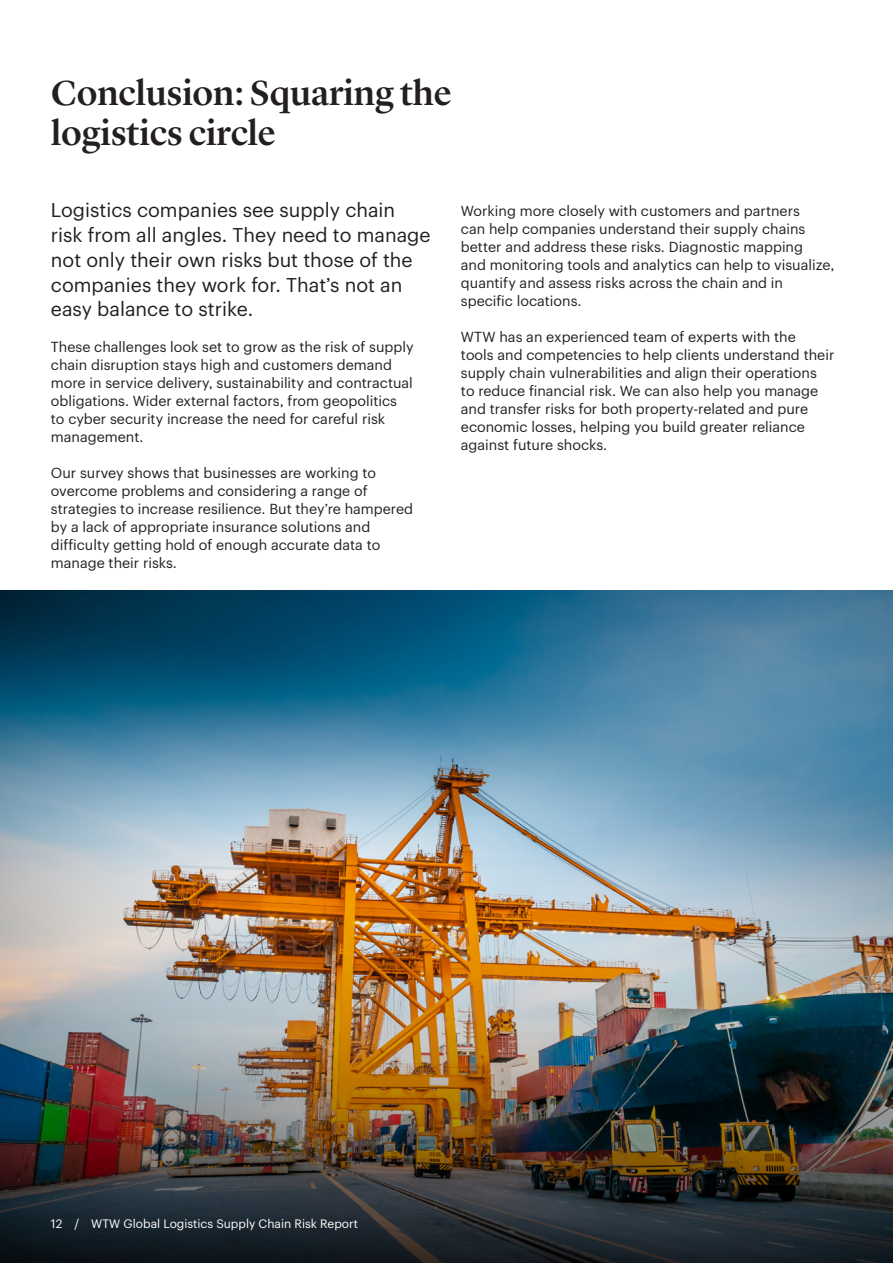
<style>
.page{position:relative;width:893px;height:1263px;background:#fff}
.page>*{position:absolute;margin:0;border:0;box-sizing:border-box;transform-origin:0 0}
.t1{font:500 36px/40.5px "Lyon Display";color:#231f20}
.t2{font:19.5px/24.8px "Graphik";color:#231f20}
.t3{font:14.25px/18px "Graphik";color:#231f20}
.t4{font:12px "Graphik";color:#fff}
</style>
<div class="page">
<img style="left:0;top:591px;width:893px;height:158px">
<img style="left:0;top:749px;width:893px;height:514px">
<h1 class="t1" style="left:51px;top:70px;width:402px">Conclusion: Squaring the logistics circle</h1>
<h2 class="t2" style="left:51px;top:196px;width:381px">Logistics companies see supply chain risk from all angles. They need to manage not only their own risks but those of the companies they work for. That’s not an easy balance to strike.</h2>
<p class="t3" style="left:51px;top:337px;width:364px">These challenges look set to grow as the risk of supply chain disruption stays high and customers demand more in service delivery, sustainability and contractual obligations. Wider external factors, from geopolitics to cyber security increase the need for careful risk management.</p>
<p class="t3" style="left:51px;top:463px;width:364px">Our survey shows that businesses are working to overcome problems and considering a range of strategies to increase resilience. But they’re hampered by a lack of appropriate insurance solutions and difficulty getting hold of enough accurate data to manage their risks.</p>
<p class="t3" style="left:461px;top:201px;width:375px">Working more closely with customers and partners<br>can help companies understand their supply chains better and address these risks. Diagnostic mapping<br>and monitoring tools and analytics can help to visualize, quantify and assess risks across the chain and in specific locations.</p>
<p class="t3" style="left:461px;top:327px;width:375px">WTW has an experienced team of experts with the<br>tools and competencies to help clients understand their supply chain vulnerabilities and align their operations<br>to reduce financial risk. We can also help you manage and transfer risks for both property-related and pure economic losses, helping you build greater reliance against future shocks.</p>
<p class="t4" style="left:51px;top:1215px;width:309px">12 / WTW Global Logistics Supply Chain Risk Report</p>
</div>
